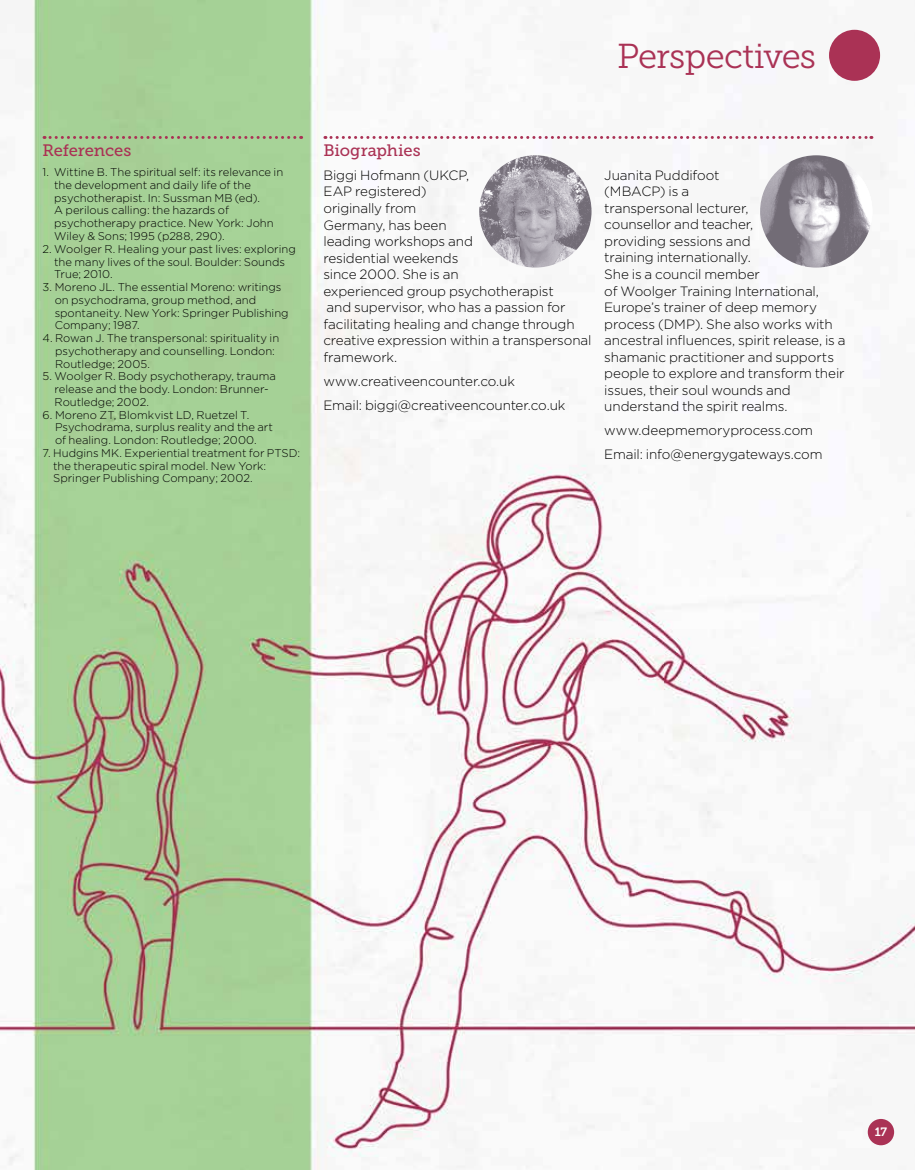
<style>
.page{position:relative;width:915px;height:1170px;background:#fff}
.page>*{position:absolute;margin:0;border:0;box-sizing:border-box;transform-origin:0 0}
.t1{font:34.5px "Museo Slab 300";letter-spacing:-.02em;color:#aa3255}
.t2{font:16.5px "Museo Slab 500";letter-spacing:-.005em;color:#aa3255}
.t3{font:300 13.5px/16.5px "Gotham";letter-spacing:-.01em;color:#000}
.t4{font:12px "Museo Slab 700";color:#fff}
.t5{font:300 11.25px/12.8px "Gotham";color:#000}
</style>
<div class="page">
<img style="left:0;top:1px;width:914px;height:1168px">
<div style="left:828px;top:30px;width:51px;height:51px;background:#aa3255;border-radius:50%"></div>
<svg style="left:325px;top:136px;width:546px;height:3px"></svg>
<img style="left:479px;top:155px;width:112px;height:112px;border-radius:56px">
<img style="left:759px;top:155px;width:113px;height:112px;border-radius:56px">
<svg style="left:44px;top:136px;width:257px;height:3px"></svg>
<div style="left:867px;top:1118px;width:26px;height:27px;background:#aa3255;border-radius:50%"></div>
<h1 class="t1" style="left:617px;top:38px;width:200px">Perspectives</h1>
<h2 class="t2" style="left:43px;top:141px;width:90px">References</h2>
<p class="t5" style="left:54px;top:166px;width:230px;text-indent:-12px">1. Wittine B. The spiritual self: its relevance in the development and daily life of the psychotherapist. In: Sussman MB (ed).<br>A perilous calling: the hazards of psychotherapy practice. New York: John Wiley &amp; Sons; 1995 (p288, 290).</p>
<p class="t5" style="left:54px;top:242px;width:243px;text-indent:-12px">2. Woolger R. Healing your past lives: exploring the many lives of the soul. Boulder: Sounds<br>True; 2010.</p>
<p class="t5" style="left:55px;top:280px;width:235px;text-indent:-12px">3. Moreno JL. The essential Moreno: writings on psychodrama, group method, and spontaneity. New York: Springer Publishing Company; 1987.</p>
<p class="t5" style="left:55px;top:331px;width:225px;text-indent:-13px">4. Rowan J. The transpersonal: spirituality in psychotherapy and counselling. London:<br>Routledge; 2005.</p>
<p class="t5" style="left:55px;top:370px;width:223px;text-indent:-12px">5. Woolger R. Body psychotherapy, trauma release and the body. London: Brunner-<br>Routledge; 2002.</p>
<p class="t5" style="left:55px;top:408px;width:219px;text-indent:-12px">6. Moreno ZT, Blomkvist LD, Ruetzel T.<br>Psychodrama, surplus reality and the art of healing. London: Routledge; 2000.</p>
<p class="t5" style="left:53px;top:446px;width:248px;text-indent:-11px">7. Hudgins MK. Experiential treatment for PTSD: the therapeutic spiral model. New York:<br>Springer Publishing Company; 2002.</p>
<h2 class="t2" style="left:323px;top:141px;width:99px">Biographies</h2>
<p class="t3" style="left:323px;top:167px;width:269px">Biggi Hofmann (UKCP,<br>EAP registered)<br>originally from<br>Germany, has been<br>leading workshops and<br>residential weekends<br>since 2000. She is an<br>experienced group psychotherapist<br>and supervisor, who has a passion for facilitating healing and change through creative expression within a transpersonal framework.</p>
<p class="t3" style="left:323px;top:368px;width:243px;line-height:24px">www.creativeencounter.co.uk<br>Email: biggi@creativeencounter.co.uk</p>
<p class="t3" style="left:604px;top:167px;width:243px">Juanita Puddifoot<br>(MBACP) is a<br>transpersonal lecturer,<br>counsellor and teacher,<br>providing sessions and<br>training internationally.<br>She is a council member<br>of Woolger Training International,<br>Europe’s trainer of deep memory process (DMP). She also works with ancestral influences, spirit release, is a shamanic practitioner and supports people to explore and transform their issues, their soul wounds and understand the spirit realms.</p>
<p class="t3" style="left:604px;top:418px;width:220px;line-height:24px">www.deepmemoryprocess.com<br>Email: info@energygateways.com</p>
<p class="t4" style="left:874px;top:1124px;width:14px">17</p>
</div>
